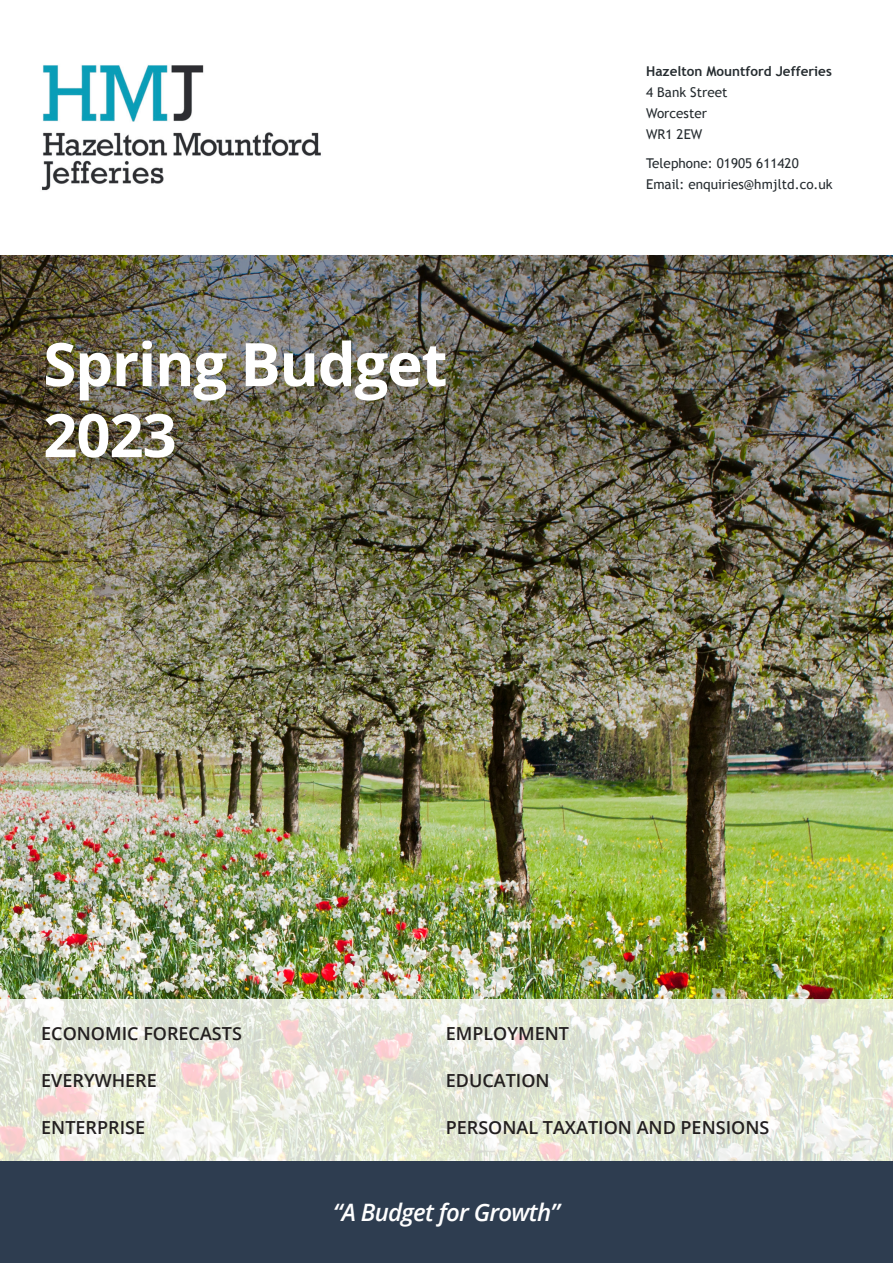
<style>
.page{position:relative;width:893px;height:1263px;background:#fff}
.page>*{position:absolute;margin:0;border:0;box-sizing:border-box;transform-origin:0 0}
.t1{font:700 60px "Open Sans";letter-spacing:-.02em;color:#fff}
.t2{font:italic 600 24px "Open Sans";letter-spacing:-.03em;color:#fff}
.Front_page_header{font:600 18px "Open Sans";color:#231f20}
.t3{font:13.5px/21px "Trebuchet MS";color:#262c30}
.t4{font:700 13.5px "Trebuchet MS";color:#262c30}
</style>
<div class="page">
<img style="left:0;top:255px;width:893px;height:744px">
<div style="left:0;top:1161px;width:893px;height:102px;background:#2e3d50"></div>
<svg style="left:0;top:999px;width:893px;height:162px"></svg>
<img style="left:42px;top:65px;width:279px;height:126px">
<p class="t1" style="left:43px;top:322px;width:406px">Spring Budget</p>
<p class="t1" style="left:43px;top:393px;width:135px">2023</p>
<p class="t4" style="left:646px;top:62px;width:187px">Hazelton Mountford Jefferies</p>
<p class="t3" style="left:646px;top:82px;width:83px">4 Bank Street<br>Worcester<br>WR1 2EW</p>
<p class="t3" style="left:646px;top:153px;width:188px">Telephone: 01905 611420<br>Email: enquiries@hmjltd.co.uk</p>
<p class="Front_page_header" style="left:41px;top:1021px;width:202px">ECONOMIC FORECASTS</p>
<p class="Front_page_header" style="left:41px;top:1068px;width:117px">EVERYWHERE</p>
<p class="Front_page_header" style="left:41px;top:1115px;width:105px">ENTERPRISE</p>
<p class="Front_page_header" style="left:446px;top:1021px;width:125px">EMPLOYMENT</p>
<p class="Front_page_header" style="left:446px;top:1068px;width:105px">EDUCATION</p>
<p class="Front_page_header" style="left:446px;top:1115px;width:325px">PERSONAL TAXATION AND PENSIONS</p>
<p class="t2" style="left:333px;top:1196px;width:228px">“A Budget for Growth”</p>
</div>
